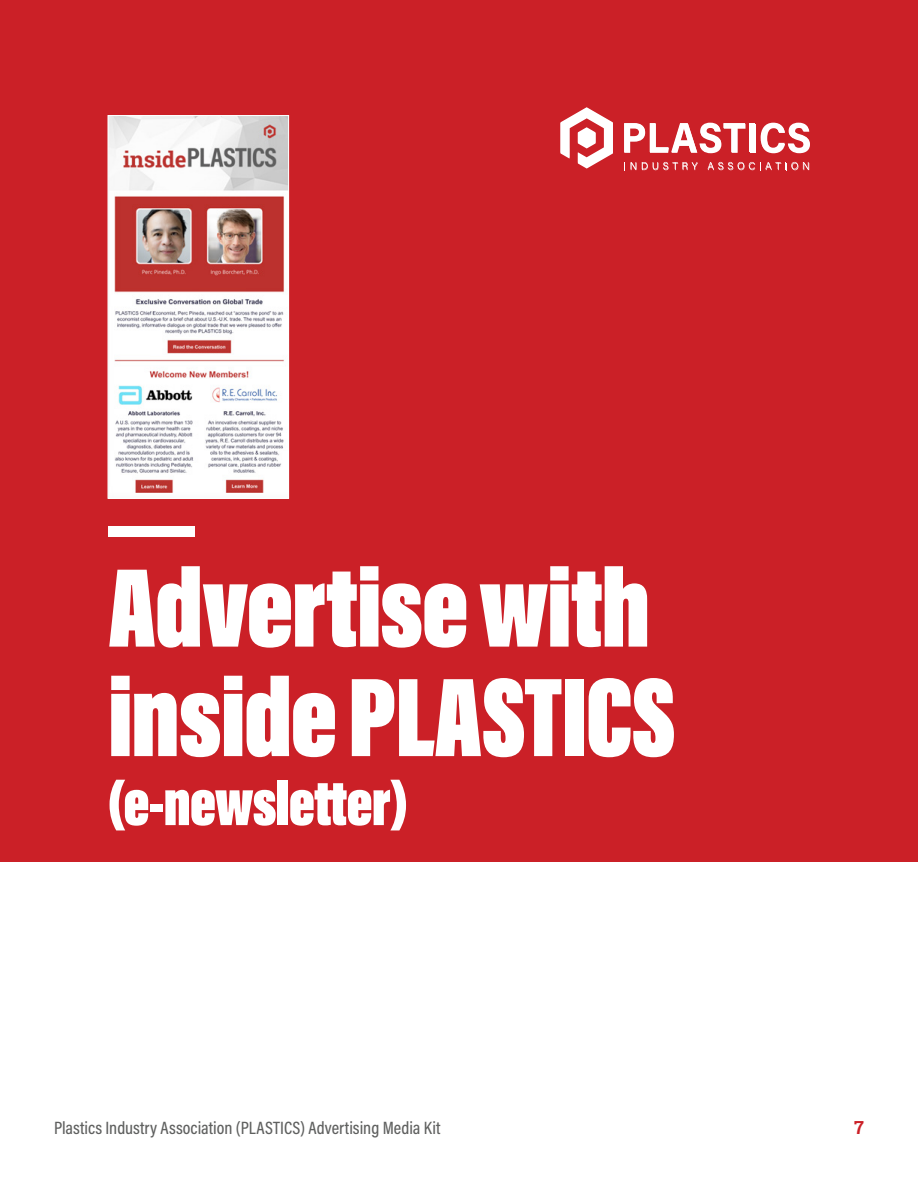
<style>
.page{position:relative;width:918px;height:1188px;background:#fff}
.page>*{position:absolute;margin:0;border:0;box-sizing:border-box;transform-origin:0 0}
.t1{font:900 115.5px/109.5px "Acumin Pro Extra Cond";letter-spacing:-.015em;color:#fff}
.t2{font:900 64.5px "Acumin Pro Extra Cond";letter-spacing:-.015em;color:#fff}
.t3{font:500 18px "Acumin Pro Cond";color:#5f605f}
.t4{font:700 18px "Roboto Slab";color:#cb2027}
</style>
<div class="page">
<div style="left:0;top:0;width:918px;height:862px;background:#cb2027"></div>
<div style="left:749px;top:123px;width:6px;height:29px;background:#fff"></div>
<svg style="left:561px;top:107px;width:52px;height:62px"></svg>
<svg style="left:624px;top:123px;width:121px;height:30px"></svg>
<div style="left:750px;top:124px;width:6px;height:29px;background:#fff"></div>
<svg style="left:761px;top:123px;width:49px;height:30px"></svg>
<svg style="left:631px;top:162px;width:5px;height:8px"></svg>
<svg style="left:642px;top:162px;width:56px;height:8px"></svg>
<svg style="left:708px;top:162px;width:101px;height:8px"></svg>
<div style="left:108px;top:526px;width:87px;height:10px;background:#fff"></div>
<img style="left:110px;top:117px;width:177px;height:380px">
<div style="left:108px;top:115px;width:181px;height:384px;border:1px solid #fff"></div>
<h1 class="t1" style="left:108px;top:553px;width:570px">Advertise with inside PLASTICS</h1>
<h2 class="t2" style="left:108px;top:764px;width:301px">(e-newsletter)</h2>
<p class="t3" style="left:54px;top:1116px;width:388px">Plastics Industry Association (PLASTICS) Advertising Media Kit</p>
<p class="t4" style="left:854px;top:1115px;width:11px">7</p>
</div>
